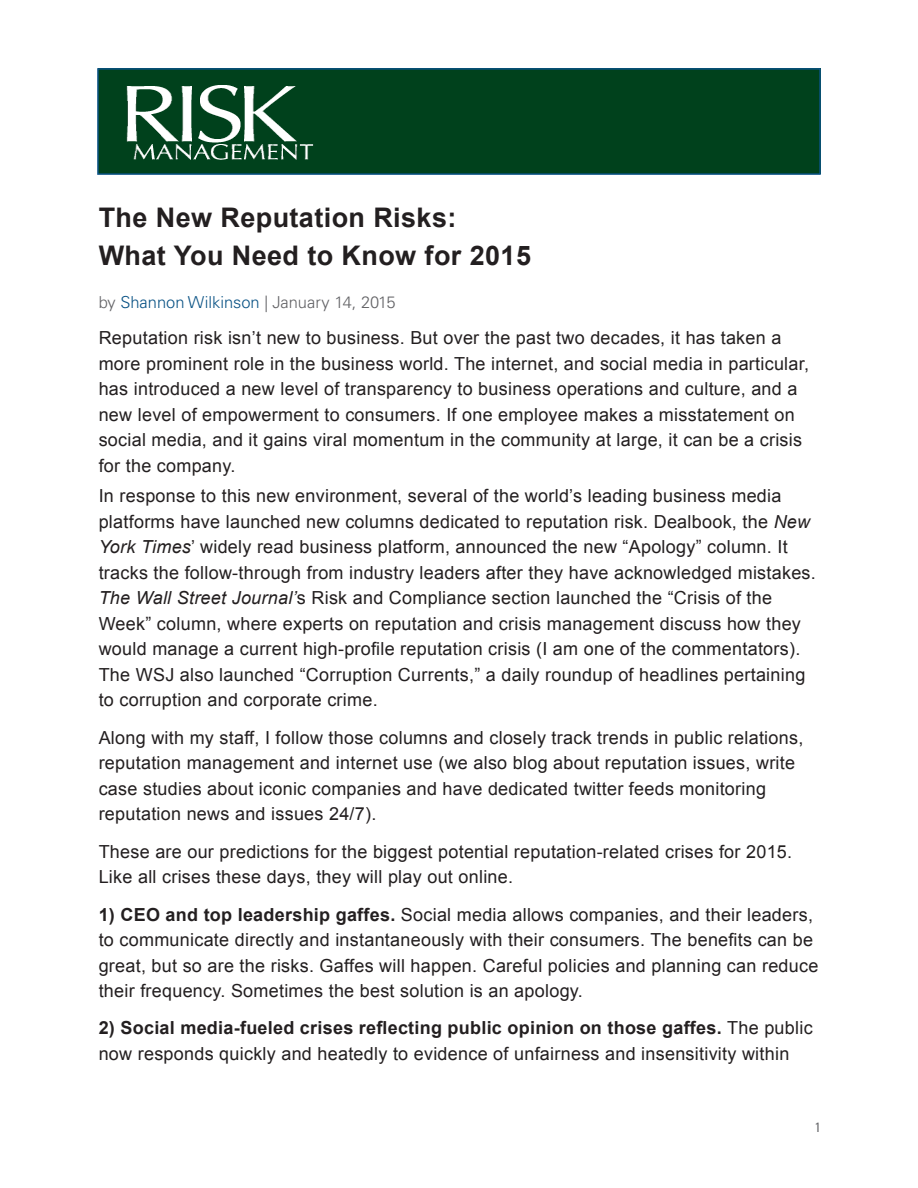
<style>
.page{position:relative;width:918px;height:1188px;background:#fff}
.page>*{position:absolute;margin:0;border:0;box-sizing:border-box;transform-origin:0 0}
.body{font:700 27px/37.5px "Arial";letter-spacing:.015em;color:#231f20}
.body-2{font:18px/25.5px "Arial";letter-spacing:.015em;color:#231f20}
.t1{font:300 16.5px "Univers";color:#636366}
.t2{font:condensed 13.5px "Univers";color:#6c6d70}
.s1{color:#0a5385}
.s2{font-style:italic}
.s3{font-weight:700}
</style>
<div class="page">
<div style="left:98px;top:69px;width:722px;height:105px;background:#00411c"></div>
<img style="left:126px;top:86px;width:188px;height:73px">
<div style="left:97px;top:68px;width:724px;height:107px;border:2px solid #0a5385"></div>
<p class="body" style="left:99px;top:200px;width:434px">The New Reputation Risks:<br>What You Need to Know for 2015</p>
<p class="t1" style="left:99px;top:292px;width:299px">by <span class="s1">Shannon Wilkinson</span> | January 14, 2015</p>
<p class="body-2" style="left:99px;top:325px;width:712px">Reputation risk isn’t new to business. But over the past two decades, it has taken a more prominent role in the business world. The internet, and social media in particular, has introduced a new level of transparency to business operations and culture, and a new level of empowerment to consumers. If one employee makes a misstatement on social media, and it gains viral momentum in the community at large, it can be a crisis for the company.</p>
<p class="body-2" style="left:99px;top:484px;width:719px">In response to this new environment, several of the world’s leading business media platforms have launched new columns dedicated to reputation risk. Dealbook, the <span class="s2">New York Times</span>’ widely read business platform, announced the new “Apology” column. It tracks the follow-through from industry leaders after they have acknowledged mistakes.<br><span class="s2">The Wall Street Journal’</span>s Risk and Compliance section launched the “Crisis of the Week” column, where experts on reputation and crisis management discuss how they would manage a current high-profile reputation crisis (I am one of the commentators).<br>The WSJ also launched “Corruption Currents,” a daily roundup of headlines pertaining to corruption and corporate crime.</p>
<p class="body-2" style="left:99px;top:725px;width:706px">Along with my staff, I follow those columns and closely track trends in public relations, reputation management and internet use (we also blog about reputation issues, write case studies about iconic companies and have dedicated twitter feeds monitoring reputation news and issues 24/7).</p>
<p class="body-2" style="left:99px;top:839px;width:695px">These are our predictions for the biggest potential reputation-related crises for 2015.<br>Like all crises these days, they will play out online.</p>
<p class="body-2" style="left:99px;top:902px;width:721px"><span class="s3">1) CEO and top leadership gaffes.</span> Social media allows companies, and their leaders, to communicate directly and instantaneously with their consumers. The benefits can be great, but so are the risks. Gaffes will happen. Careful policies and planning can reduce their frequency. Sometimes the best solution is an apology.</p>
<p class="body-2" style="left:99px;top:1016px;width:716px"><span class="s3">2) Social media-fueled crises reflecting public opinion on those gaffes.</span> The public now responds quickly and heatedly to evidence of unfairness and insensitivity within</p>
<p class="t2" style="left:815px;top:1119px;width:7px">1</p>
</div>
